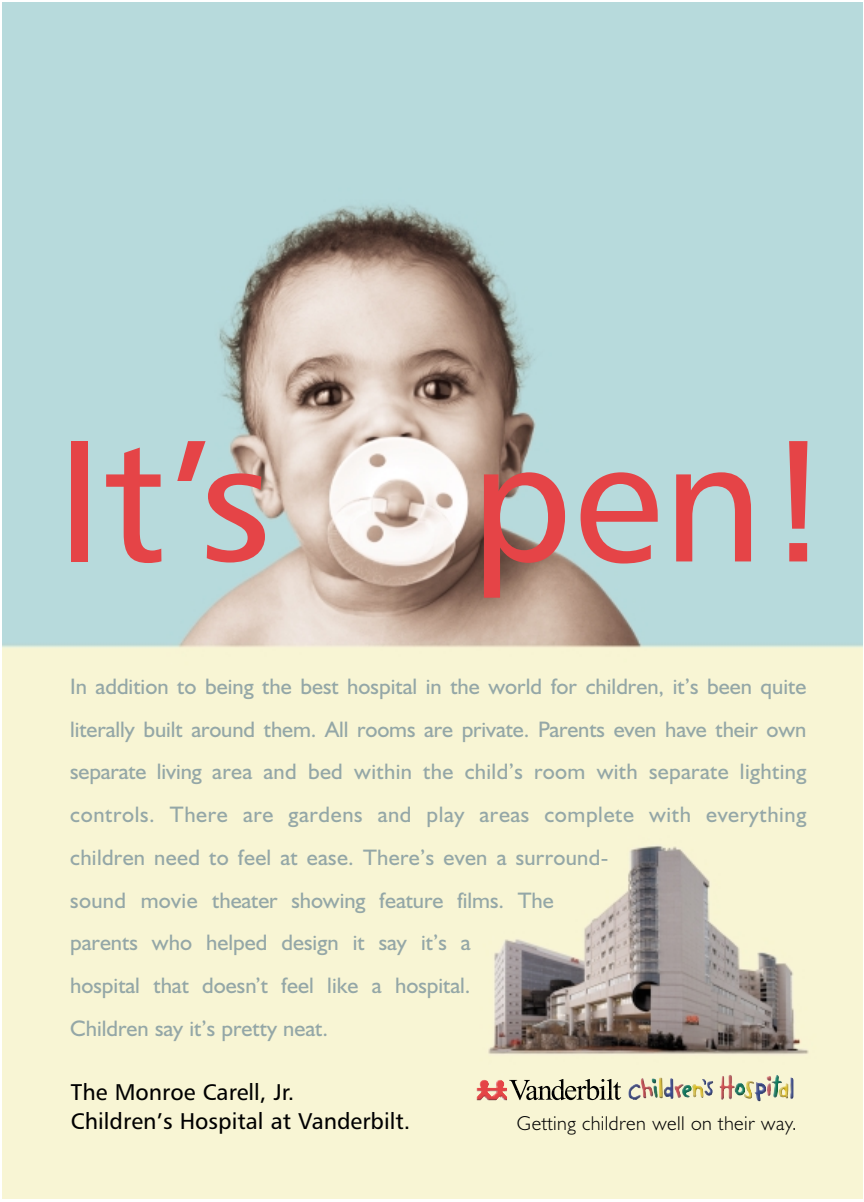
<style>
.page{position:relative;width:864px;height:1202px;background:#fff}
.page>*{position:absolute;margin:0;border:0;box-sizing:border-box;transform-origin:0 0}
.t1{font:173.25px "Humanist 777 BT Roman B";color:#e54447}
.t2{font:22.8px/29.7px "Humanist 777 BT Roman B";color:#000}
.t3{font:22.5px/42.8px "Humanist 521 BT";color:#94a7a7}
.t4{font:300 20.1px "Humanist 521 BT";letter-spacing:.02em;color:#000}
</style>
<div class="page">
<img style="left:2px;top:2px;width:860px;height:1196px">
<svg style="left:509px;top:1079px;width:112px;height:21px;background:#aeac94"></svg>
<img style="left:641px;top:1075px;width:148px;height:6px">
<img style="left:476px;top:1079px;width:31px;height:21px">
<h1 class="t1" style="left:56px;top:400px;width:779px">It’s pen!</h1>
<p class="t3" style="left:70px;top:667px;width:738px">In addition to being the best hospital in the world for children, it’s been quite literally built around them. All rooms are private. Parents even have their own separate living area and bed within the child’s room with separate lighting controls. There are gardens and play areas complete with everything children need to feel at ease. There’s even a surround-<br>sound movie theater showing feature films. The<br>parents who helped design it say it’s a<br>hospital that doesn’t feel like a hospital.<br>Children say it’s pretty neat.</p>
<p class="t2" style="left:71px;top:1077px;width:341px">The Monroe Carell, Jr.<br>Children’s Hospital at Vanderbilt.</p>
<p class="t4" style="left:517px;top:1116px;width:281px">Getting children well on their way.</p>
</div>
